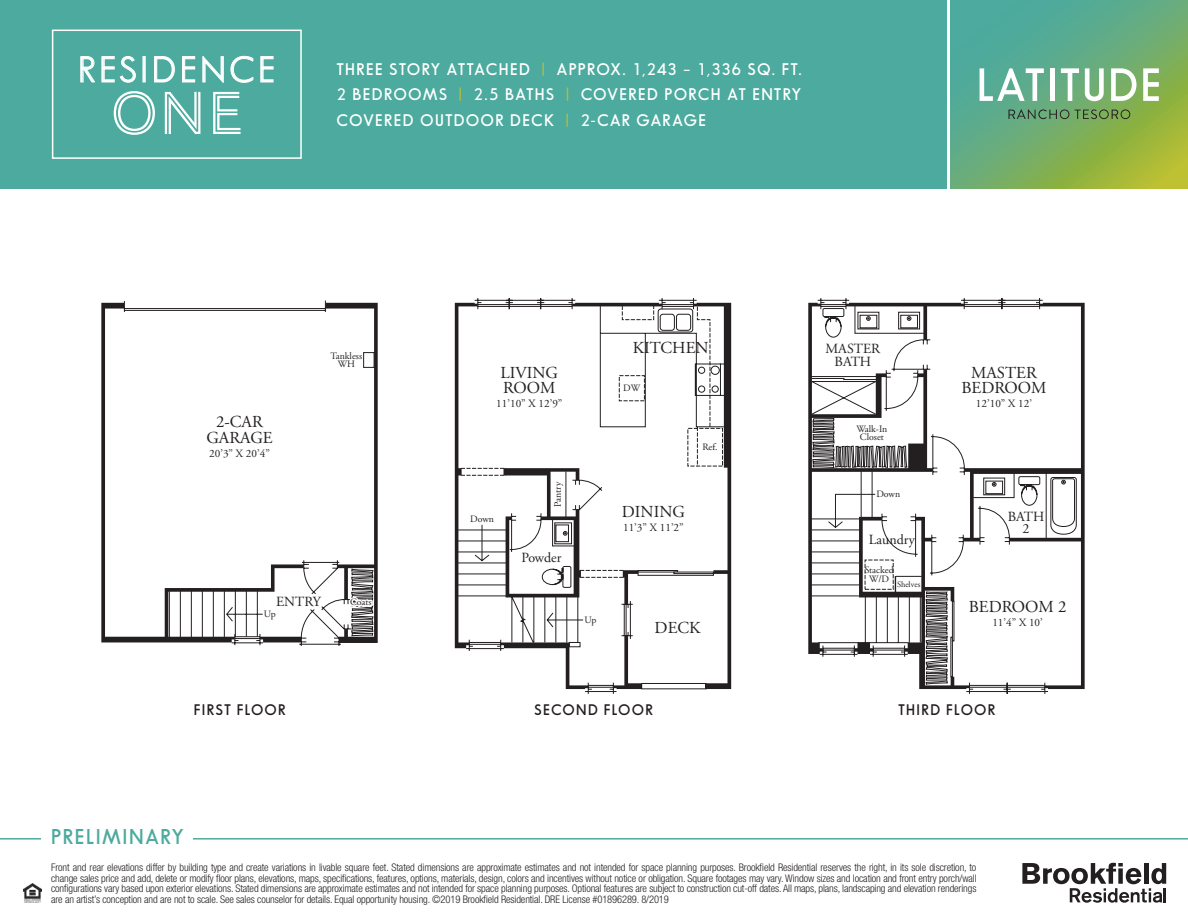
<style>
.page{position:relative;width:1188px;height:918px;background:#fff}
.page>*{position:absolute;margin:0;border:0;box-sizing:border-box;transform-origin:0 0}
.t1{font:62.55px "AW Conqueror Std Inline";color:#fff}
.t2{font:35.55px "Sans Serif FLF";letter-spacing:.1em;color:#fff}
.t3{font:600 21px "Sans Serif FLF";letter-spacing:.065em;color:#4caa9e}
.t4{font:16.8px/15.3px "Adobe Garamond";color:#231f20;text-align:center}
.t5{font:600 16.5px/25.5px "Sans Serif FLF";letter-spacing:.07em;color:#fff;text-align:justify}
.t6{font:600 15px "Sans Serif FLF";letter-spacing:.075em;color:#231d20}
.t7{font:13.95px/12.6px "Adobe Garamond";color:#231f20;text-align:center}
.t8{font:11.25px "Adobe Garamond";color:#231f20}
.t9{font:300 condensed 10.5px/10.5px "Helvetica Neue LT Std";letter-spacing:-.01em;color:#231f20;text-align:justify}
.t10{font:9.75px/8.4px "Adobe Garamond";color:#231f20;text-align:center}
.t11{font:8.4px "Adobe Garamond";color:#231f20}
.s1{color:#bec131}
</style>
<div class="page">
<svg style="left:1077px;top:303px;width:8px;height:386px"></svg>
<svg style="left:101px;top:303px;width:23px;height:339px"></svg>
<svg style="left:124px;top:298px;width:924px;height:396px"></svg>
<svg style="left:169px;top:303px;width:908px;height:386px"></svg>
<div style="left:0;top:0;width:947px;height:189px;background:#4caa9e"></div>
<svg style="left:1022px;top:863px;width:144px;height:40px"></svg>
<img style="left:23px;top:883px;width:18px;height:20px">
<div style="left:52px;top:30px;width:250px;height:129px;border:2px solid #fff"></div>
<svg style="left:81px;top:56px;width:14px;height:26px"></svg>
<svg style="left:102px;top:56px;width:34px;height:27px"></svg>
<svg style="left:154px;top:56px;width:21px;height:26px"></svg>
<svg style="left:182px;top:56px;width:13px;height:26px"></svg>
<svg style="left:203px;top:56px;width:21px;height:27px"></svg>
<svg style="left:231px;top:56px;width:22px;height:27px"></svg>
<svg style="left:261px;top:56px;width:12px;height:26px"></svg>
<hr style="left:0;top:838px;width:1188px;height:2px;background:#4caa9e">
<div style="left:42px;top:829px;width:151px;height:20px;background:#fff"></div>
<svg style="left:950px;top:0;width:238px;height:189px"></svg>
<svg style="left:1008px;top:109px;width:61px;height:10px"></svg>
<svg style="left:1075px;top:109px;width:55px;height:10px"></svg>
<svg style="left:980px;top:68px;width:64px;height:33px"></svg>
<div style="left:1050px;top:68px;width:5px;height:33px;background:#fff"></div>
<svg style="left:1061px;top:68px;width:18px;height:33px"></svg>
<svg style="left:1085px;top:68px;width:19px;height:33px"></svg>
<svg style="left:1111px;top:68px;width:25px;height:33px"></svg>
<svg style="left:1143px;top:68px;width:16px;height:33px"></svg>
<h2 class="t2" style="left:78px;top:49px;width:198px">RESIDENCE</h2>
<h1 class="t1" style="left:111px;top:79px;width:136px">ONE</h1>
<h3 class="t5" style="left:336px;top:56px;width:467px">THREE STORY ATTACHED <span class="s1">|</span> APPROX. 1,243 – 1,336 SQ. FT.<br>2 BEDROOMS <span class="s1">|</span> 2.5 BATHS <span class="s1">|</span> COVERED PORCH AT ENTRY COVERED OUTDOOR DECK <span class="s1">|</span> 2-CAR GARAGE</h3>
<h3 class="t4" style="left:206px;top:415px;width:68px">2-CAR<br>GARAGE</h3>
<p class="t8" style="left:209px;top:447px;width:62px">20’3” X 20’4”</p>
<p class="t10" style="left:330px;top:352px;width:33px">Tankless<br>WH</p>
<h3 class="t7" style="left:276px;top:595px;width:46px">ENTRY</h3>
<p class="t10" style="left:264px;top:610px;width:13px">Up</p>
<p class="t10" style="left:350px;top:598px;width:23px">Coats</p>
<h3 class="t4" style="left:501px;top:366px;width:59px;text-align:left">LIVING<br>ROOM</h3>
<p class="t8" style="left:496px;top:398px;width:68px">11’10” X 12’9”</p>
<p class="t10" style="left:470px;top:515px;width:25px">Down</p>
<p class="t10" style="left:554px;top:507px;width:26px;rotate:-90deg">Pantry</p>
<h3 class="t7" style="left:521px;top:552px;width:42px">Powder</h3>
<p class="t10" style="left:584px;top:616px;width:13px">Up</p>
<h3 class="t4" style="left:633px;top:341px;width:77px">KITCHEN</h3>
<p class="t10" style="left:623px;top:384px;width:18px">DW</p>
<p class="t10" style="left:702px;top:443px;width:17px">Ref.</p>
<h3 class="t4" style="left:622px;top:505px;width:65px">DINING</h3>
<p class="t8" style="left:623px;top:522px;width:62px">11’3” X 11’2”</p>
<h3 class="t4" style="left:655px;top:621px;width:47px">DECK</h3>
<h3 class="t7" style="left:826px;top:343px;width:56px">MASTER<br>BATH</h3>
<p class="t10" style="left:856px;top:425px;width:33px">Walk-In<br>Closet</p>
<p class="t10" style="left:876px;top:490px;width:25px">Down</p>
<h3 class="t7" style="left:869px;top:534px;width:47px">Laundry</h3>
<p class="t10" style="left:865px;top:566px;width:30px">Stacked<br>W/D</p>
<p class="t11" style="left:897px;top:580px;width:25px">Shelves</p>
<h3 class="t4" style="left:961px;top:366px;width:87px">MASTER<br>BEDROOM</h3>
<p class="t8" style="left:976px;top:398px;width:58px">12’10” X 12’</p>
<h3 class="t7" style="left:1008px;top:510px;width:38px">BATH<br>2</h3>
<h3 class="t4" style="left:969px;top:599px;width:99px">BEDROOM 2</h3>
<p class="t8" style="left:992px;top:616px;width:52px">11’4” X 10’</p>
<h3 class="t6" style="left:194px;top:702px;width:93px">FIRST FLOOR</h3>
<h3 class="t6" style="left:534px;top:702px;width:120px">SECOND FLOOR</h3>
<h3 class="t6" style="left:898px;top:702px;width:99px">THIRD FLOOR</h3>
<h3 class="t3" style="left:51px;top:825px;width:134px">PRELIMINARY</h3>
<p class="t9" style="left:51px;top:862px;width:927px">Front and rear elevations differ by building type and create variations in livable square feet. Stated dimensions are approximate estimates and not intended for space planning purposes. Brookfield Residential reserves the right, in its sole discretion, to change sales price and add, delete or modify floor plans, elevations, maps, specifications, features, options, materials, design, colors and incentives without notice or obligation. Square footages may vary. Window sizes and location and front entry porch/wall configurations vary based upon exterior elevations. Stated dimensions are approximate estimates and not intended for space planning purposes. Optional features are subject to construction cut-off dates. All maps, plans, landscaping and elevation renderings are an artist’s conception and are not to scale. See sales counselor for details. Equal opportunity housing. ©2019 Brookfield Residential. DRE License #01896289. 8/2019</p>
</div>
